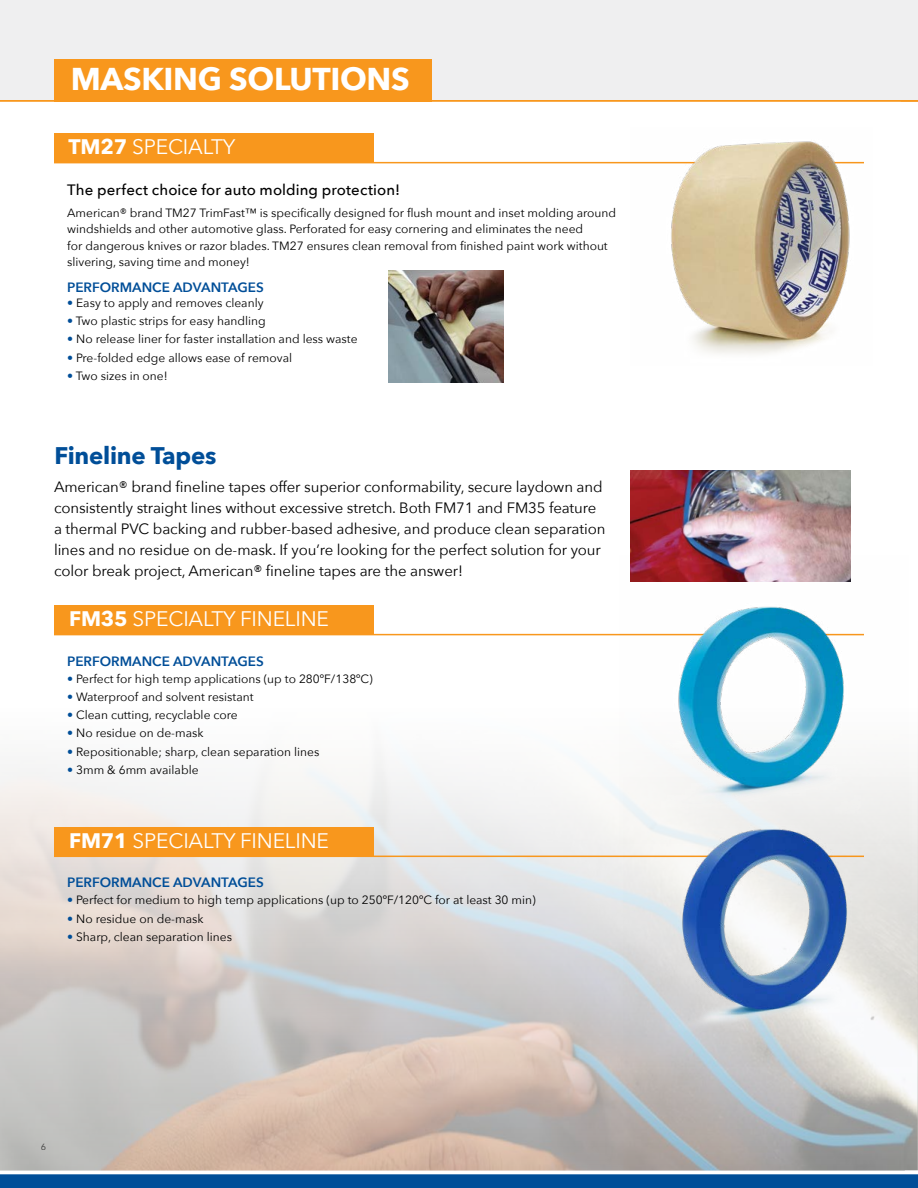
<style>
.page{position:relative;width:918px;height:1188px;background:#fff}
.page>*{position:absolute;margin:0;border:0;box-sizing:border-box;transform-origin:0 0}
.t1{font:700 31.5px "Avenir Next";letter-spacing:-.01em;color:#fff}
.t2{font:700 24px "Avenir Next";letter-spacing:-.01em;color:#004e98}
.t3{font:21px "Avenir Next";letter-spacing:-.01em;color:#fff}
.t4{font:15px/21px "Avenir Next";letter-spacing:-.005em;color:#000}
.t5{font:500 15px "Avenir Next";letter-spacing:.005em;color:#000}
.t6{font:600 13.5px "Avenir Next";color:#004e98}
.t7{font:12px/16.5px "Avenir Next";color:#000}
.t8{font:500 9px "Avenir Next";color:#000}
.s1{font-weight:700}
.s2{color:#004e98}
</style>
<div class="page">
<div style="left:54px;top:133px;width:320px;height:29px;background:#f8971d"></div>
<hr style="left:54px;top:162px;width:810px;height:1px;background:#f8971d">
<img style="left:631px;top:141px;width:233px;height:213px">
<img style="left:389px;top:270px;width:114px;height:112px">
<div style="left:54px;top:605px;width:320px;height:29px;background:#f8971d"></div>
<hr style="left:54px;top:634px;width:810px;height:1px;background:#f8971d">
<img style="left:620px;top:555px;width:289px;height:289px">
<img style="left:631px;top:471px;width:219px;height:110px">
<div style="left:54px;top:827px;width:320px;height:29px;background:#f8971d"></div>
<hr style="left:54px;top:856px;width:810px;height:1px;background:#f8971d">
<img style="left:623px;top:778px;width:289px;height:289px">
<img style="left:917px;top:712px;width:1px;height:459px">
<div style="left:0;top:0;width:918px;height:100px;background:#ededee"></div>
<div style="left:0;top:1174px;width:918px;height:14px;background:#004e98"></div>
<hr style="left:0;top:100px;width:918px;height:2px;background:#f8971d">
<div style="left:55px;top:59px;width:377px;height:43px;background:#f8971d"></div>
<h1 class="t1" style="left:71px;top:52px;width:341px">MASKING SOLUTIONS</h1>
<h3 class="t3" style="left:69px;top:129px;width:168px"><span class="s1">TM27</span> SPECIALTY</h3>
<p class="t5" style="left:67px;top:177px;width:334px">The perfect choice for auto molding protection!</p>
<p class="t7" style="left:67px;top:204px;width:550px">American® brand TM27 TrimFast™ is specifically designed for flush mount and inset molding around windshields and other automotive glass. Perforated for easy cornering and eliminates the need<br>for dangerous knives or razor blades. TM27 ensures clean removal from finished paint work without slivering, saving time and money!</p>
<p class="t6" style="left:67px;top:276px;width:198px">PERFORMANCE ADVANTAGES</p>
<p class="t7" style="left:67px;top:294px;width:198px"><span class="s2">•</span> Easy to apply and removes cleanly</p>
<p class="t7" style="left:67px;top:312px;width:200px"><span class="s2">•</span> Two plastic strips for easy handling</p>
<p class="t7" style="left:67px;top:330px;width:292px"><span class="s2">•</span> No release liner for faster installation and less waste</p>
<p class="t7" style="left:67px;top:349px;width:226px"><span class="s2">•</span> Pre-folded edge allows ease of removal</p>
<p class="t7" style="left:67px;top:367px;width:102px"><span class="s2">•</span> Two sizes in one!</p>
<h2 class="t2" style="left:55px;top:435px;width:163px">Fineline Tapes</h2>
<p class="t4" style="left:54px;top:475px;width:553px">American® brand fineline tapes offer superior conformability, secure laydown and consistently straight lines without excessive stretch. Both FM71 and FM35 feature a thermal PVC backing and rubber-based adhesive, and produce clean separation lines and no residue on de-mask. If you’re looking for the perfect solution for your color break project, American® fineline tapes are the answer!</p>
<h3 class="t3" style="left:69px;top:601px;width:261px"><span class="s1">FM35</span> SPECIALTY FINELINE</h3>
<p class="t6" style="left:67px;top:649px;width:198px">PERFORMANCE ADVANTAGES</p>
<p class="t7" style="left:67px;top:670px;width:307px"><span class="s2">•</span> Perfect for high temp applications (up to 280ºF/138ºC)</p>
<p class="t7" style="left:67px;top:688px;width:188px"><span class="s2">•</span> Waterproof and solvent resistant</p>
<p class="t7" style="left:67px;top:706px;width:172px"><span class="s2">•</span> Clean cutting, recyclable core</p>
<p class="t7" style="left:67px;top:724px;width:138px"><span class="s2">•</span> No residue on de-mask</p>
<p class="t7" style="left:67px;top:743px;width:254px"><span class="s2">•</span> Repositionable; sharp, clean separation lines</p>
<p class="t7" style="left:67px;top:761px;width:133px"><span class="s2">•</span> 3mm &amp; 6mm available</p>
<h3 class="t3" style="left:69px;top:823px;width:261px"><span class="s1">FM71</span> SPECIALTY FINELINE</h3>
<p class="t6" style="left:67px;top:871px;width:198px">PERFORMANCE ADVANTAGES</p>
<p class="t7" style="left:67px;top:891px;width:470px"><span class="s2">•</span> Perfect for medium to high temp applications (up to 250ºF/120ºC for at least 30 min)</p>
<p class="t7" style="left:67px;top:910px;width:138px"><span class="s2">•</span> No residue on de-mask</p>
<p class="t7" style="left:67px;top:928px;width:166px"><span class="s2">•</span> Sharp, clean separation lines</p>
<p class="t8" style="left:41px;top:1139px;width:7px">6</p>
</div>
